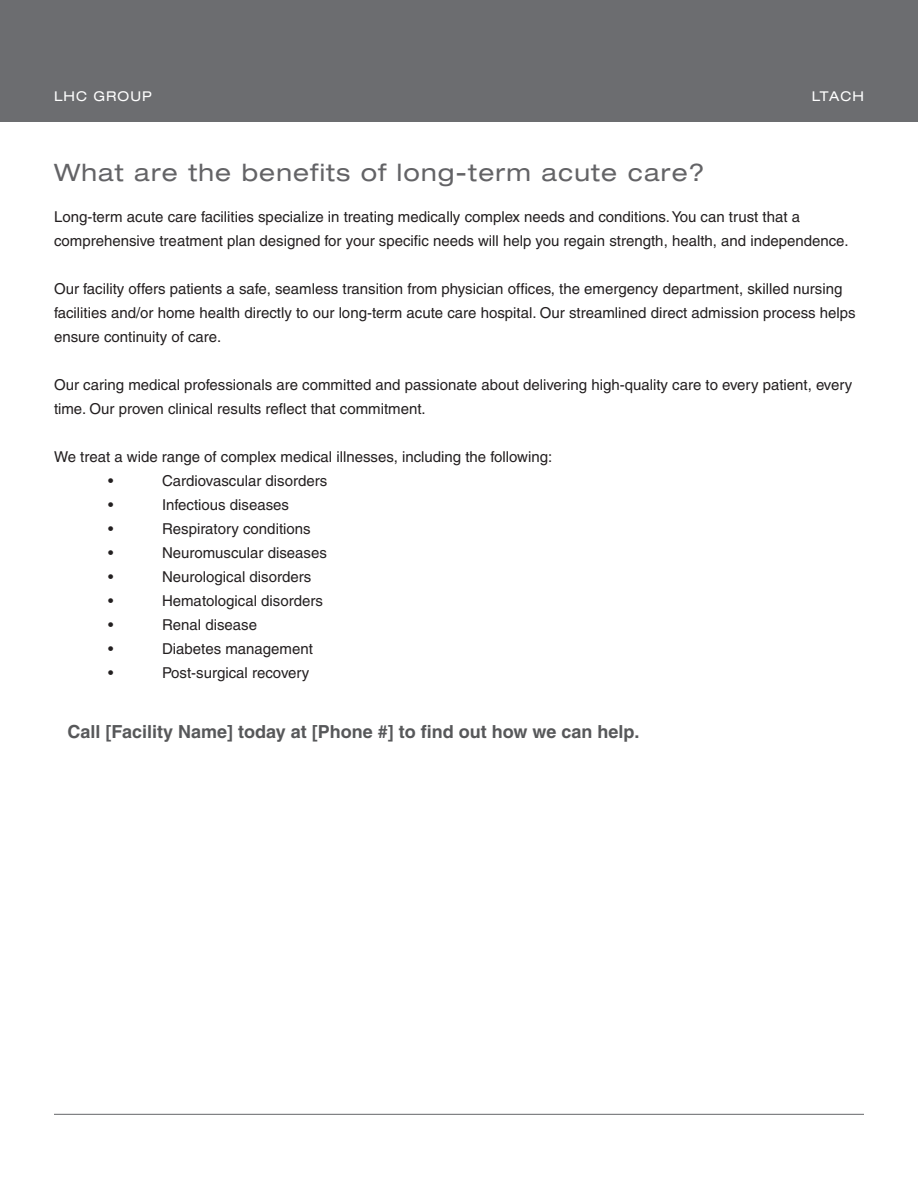
<style>
.page{position:relative;width:918px;height:1188px;background:#fff}
.page>*{position:absolute;margin:0;border:0;box-sizing:border-box;transform-origin:0 0}
.t1{font:expanded 24px "Helvetica Neue";letter-spacing:.05em;color:#636366}
.t2{font:700 18px "Helvetica";color:#57585a}
.t3{font:15px/24px "Helvetica";color:#231f20}
.t4{font:expanded 13.5px "Helvetica Neue";letter-spacing:.075em;color:#fff}
</style>
<div class="page">
<hr style="left:54px;top:1114px;width:810px;height:1px;background:#6c6d70">
<div style="left:0;top:0;width:918px;height:122px;background:#6c6d70"></div>
<p class="t4" style="left:54px;top:88px;width:99px">LHC GROUP</p>
<p class="t4" style="left:812px;top:88px;width:54px">LTACH</p>
<p class="t1" style="left:54px;top:158px;width:653px">What are the benefits of long-term acute care?</p>
<p class="t3" style="left:54px;top:204px;width:796px">Long-term acute care facilities specialize in treating medically complex needs and conditions. You can trust that a comprehensive treatment plan designed for your specific needs will help you regain strength, health, and independence.</p>
<p class="t3" style="left:54px;top:276px;width:803px">Our facility offers patients a safe, seamless transition from physician offices, the emergency department, skilled nursing facilities and/or home health directly to our long-term acute care hospital. Our streamlined direct admission process helps ensure continuity of care.</p>
<p class="t3" style="left:54px;top:372px;width:800px">Our caring medical professionals are committed and passionate about delivering high-quality care to every patient, every time. Our proven clinical results reflect that commitment.</p>
<p class="t3" style="left:54px;top:444px;width:500px">We treat a wide range of complex medical illnesses, including the following:</p>
<p class="t3" style="left:108px;top:468px;width:7px">•</p>
<p class="t3" style="left:162px;top:468px;width:167px">Cardiovascular disorders</p>
<p class="t3" style="left:108px;top:492px;width:7px">•</p>
<p class="t3" style="left:162px;top:492px;width:129px">Infectious diseases</p>
<p class="t3" style="left:108px;top:516px;width:7px">•</p>
<p class="t3" style="left:162px;top:516px;width:150px">Respiratory conditions</p>
<p class="t3" style="left:108px;top:540px;width:7px">•</p>
<p class="t3" style="left:162px;top:540px;width:166px">Neuromuscular diseases</p>
<p class="t3" style="left:108px;top:564px;width:7px">•</p>
<p class="t3" style="left:162px;top:564px;width:151px">Neurological disorders</p>
<p class="t3" style="left:108px;top:588px;width:7px">•</p>
<p class="t3" style="left:162px;top:588px;width:162px">Hematological disorders</p>
<p class="t3" style="left:108px;top:612px;width:7px">•</p>
<p class="t3" style="left:162px;top:612px;width:97px">Renal disease</p>
<p class="t3" style="left:108px;top:636px;width:7px">•</p>
<p class="t3" style="left:162px;top:636px;width:152px">Diabetes management</p>
<p class="t3" style="left:108px;top:660px;width:7px">•</p>
<p class="t3" style="left:162px;top:660px;width:149px">Post-surgical recovery</p>
<p class="t2" style="left:68px;top:720px;width:574px">Call [Facility Name] today at [Phone #] to find out how we can help.</p>
</div>
